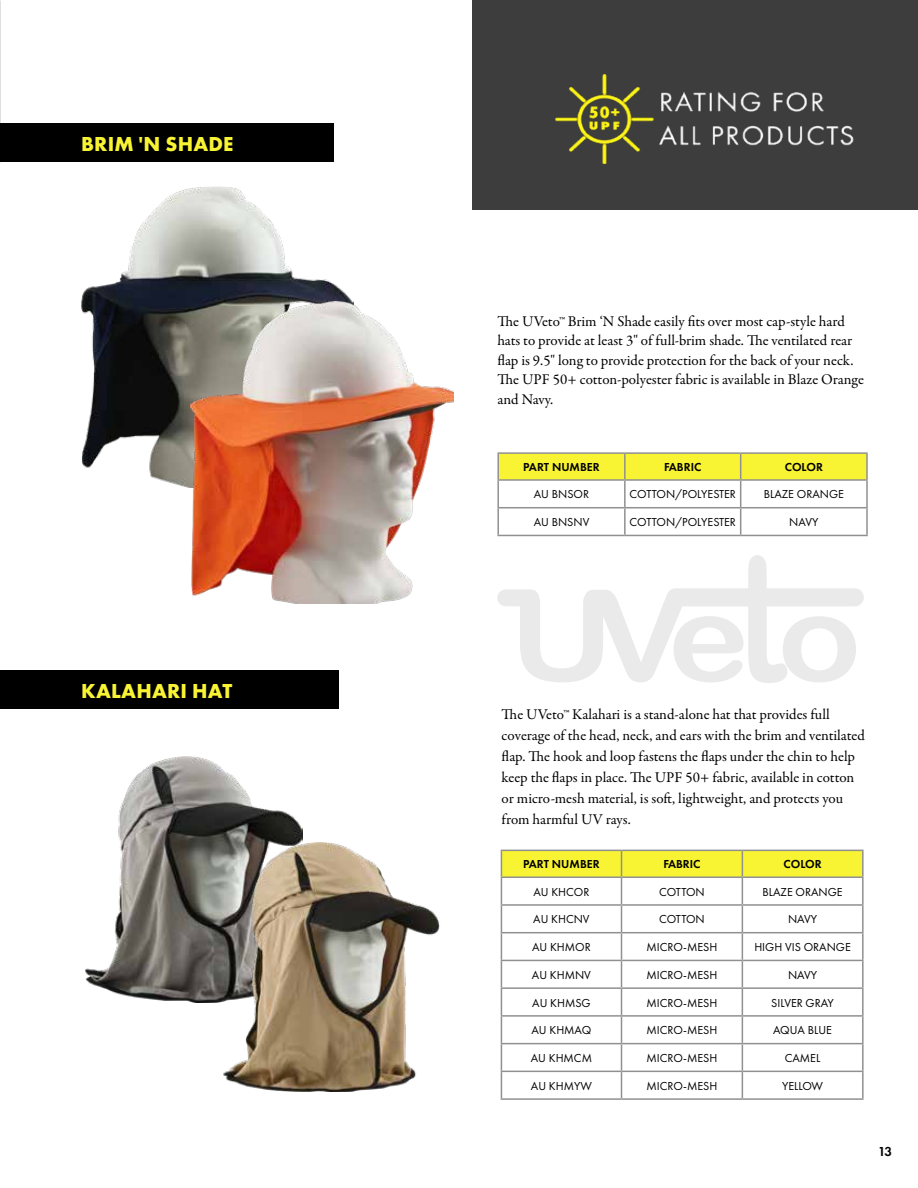
<style>
.page{position:relative;width:918px;height:1188px;background:#fff}
.page>*{position:absolute;margin:0;border:0;box-sizing:border-box;transform-origin:0 0}
.t1{font:700 21px "Futura PT";letter-spacing:.01em;color:#f9f433}
.t2{font:15px/21px "Garamond Premr Pro";color:#000}
.t3{font:600 13.5px "Futura PT";color:#000}
.t4{font:12px "Futura PT";color:#000}
.t5{font:600 12px "Futura PT";color:#000}
</style>
<div class="page">
<div style="left:472px;top:0;width:446px;height:210px;background:#3d3d3d"></div>
<img style="left:556px;top:75px;width:298px;height:89px">
<svg style="left:520px;top:555px;width:336px;height:128px"></svg>
<div style="left:506px;top:589px;width:25px;height:17px;background:#eaeaea"></div>
<div style="left:593px;top:590px;width:13px;height:15px;background:#eaeaea"></div>
<div style="left:675px;top:588px;width:180px;height:18px;background:#eaeaea"></div>
<hr style="left:0;top:0;width:1px;height:162px;background:#dfdfde">
<img style="left:82px;top:186px;width:271px;height:301px">
<img style="left:86px;top:756px;width:217px;height:246px">
<img style="left:205px;top:843px;width:235px;height:249px">
<img style="left:190px;top:302px;width:264px;height:301px">
<div style="left:0;top:124px;width:334px;height:38px;background:#000"></div>
<div style="left:0;top:671px;width:338px;height:38px;background:#000"></div>
<hr style="left:497px;top:452px;width:128px;height:2px;background:#909090">
<hr style="left:497px;top:454px;width:2px;height:25px;background:#909090">
<hr style="left:625px;top:452px;width:116px;height:2px;background:#909090">
<hr style="left:741px;top:452px;width:127px;height:2px;background:#909090">
<hr style="left:866px;top:454px;width:2px;height:25px;background:#909090">
<hr style="left:497px;top:479px;width:128px;height:2px;background:#909090">
<hr style="left:497px;top:481px;width:2px;height:26px;background:#909090">
<hr style="left:741px;top:479px;width:127px;height:2px;background:#909090">
<hr style="left:866px;top:481px;width:2px;height:26px;background:#909090">
<hr style="left:497px;top:507px;width:128px;height:1px;background:#909090">
<hr style="left:497px;top:508px;width:2px;height:27px;background:#909090">
<hr style="left:741px;top:507px;width:127px;height:1px;background:#909090">
<svg style="left:498px;top:453px;width:369px;height:82px"></svg>
<hr style="left:866px;top:508px;width:2px;height:27px;background:#909090">
<hr style="left:497px;top:535px;width:128px;height:1px;background:#909090">
<hr style="left:625px;top:535px;width:116px;height:1px;background:#909090">
<hr style="left:741px;top:535px;width:127px;height:1px;background:#909090">
<hr style="left:742px;top:850px;width:122px;height:1px;background:#909090">
<hr style="left:862px;top:851px;width:2px;height:25px;background:#909090">
<hr style="left:742px;top:876px;width:122px;height:2px;background:#909090">
<hr style="left:862px;top:878px;width:2px;height:26px;background:#909090">
<hr style="left:742px;top:904px;width:122px;height:2px;background:#909090">
<hr style="left:862px;top:906px;width:2px;height:26px;background:#909090">
<hr style="left:742px;top:932px;width:122px;height:1px;background:#909090">
<hr style="left:862px;top:933px;width:2px;height:27px;background:#909090">
<hr style="left:742px;top:960px;width:122px;height:1px;background:#909090">
<hr style="left:862px;top:961px;width:2px;height:26px;background:#909090">
<hr style="left:742px;top:987px;width:122px;height:2px;background:#909090">
<hr style="left:862px;top:989px;width:2px;height:26px;background:#909090">
<hr style="left:742px;top:1015px;width:122px;height:2px;background:#909090">
<hr style="left:862px;top:1017px;width:2px;height:26px;background:#909090">
<hr style="left:742px;top:1043px;width:122px;height:1px;background:#909090">
<hr style="left:862px;top:1044px;width:2px;height:27px;background:#909090">
<hr style="left:742px;top:1071px;width:122px;height:1px;background:#909090">
<svg style="left:501px;top:850px;width:362px;height:248px"></svg>
<hr style="left:862px;top:1072px;width:2px;height:26px;background:#909090">
<hr style="left:501px;top:1098px;width:121px;height:2px;background:#909090">
<hr style="left:622px;top:1098px;width:120px;height:2px;background:#909090">
<hr style="left:742px;top:1098px;width:122px;height:2px;background:#909090">
<h1 class="t1" style="left:81px;top:130px;width:154px">BRIM 'N SHADE</h1>
<h1 class="t1" style="left:81px;top:677px;width:153px">KALAHARI HAT</h1>
<p class="t2" style="left:497px;top:312px;width:368px;line-height:19.5px">The UVeto™ Brim ‘N Shade easily fits over most cap-style hard hats to provide at least 3" of full-brim shade. The ventilated rear flap is 9.5" long to provide protection for the back of your neck.<br>The UPF 50+ cotton-polyester fabric is available in Blaze Orange and Navy.</p>
<p class="t5" style="left:523px;top:460px;width:78px">PART NUMBER</p>
<p class="t5" style="left:664px;top:460px;width:39px">FABRIC</p>
<p class="t5" style="left:785px;top:460px;width:40px">COLOR</p>
<p class="t4" style="left:534px;top:487px;width:57px">AU BNSOR</p>
<p class="t4" style="left:630px;top:487px;width:108px">COTTON/POLYESTER</p>
<p class="t4" style="left:764px;top:487px;width:82px">BLAZE ORANGE</p>
<p class="t4" style="left:534px;top:515px;width:57px">AU BNSNV</p>
<p class="t4" style="left:630px;top:515px;width:108px">COTTON/POLYESTER</p>
<p class="t4" style="left:789px;top:515px;width:31px">NAVY</p>
<p class="t2" style="left:502px;top:704px;width:365px">The UVeto™ Kalahari is a stand-alone hat that provides full coverage of the head, neck, and ears with the brim and ventilated flap. The hook and loop fastens the flaps under the chin to help keep the flaps in place. The UPF 50+ fabric, available in cotton or micro-mesh material, is soft, lightweight, and protects you from harmful UV rays.</p>
<p class="t5" style="left:523px;top:857px;width:78px">PART NUMBER</p>
<p class="t5" style="left:663px;top:857px;width:39px">FABRIC</p>
<p class="t5" style="left:783px;top:857px;width:40px">COLOR</p>
<p class="t4" style="left:533px;top:885px;width:58px">AU KHCOR</p>
<p class="t4" style="left:659px;top:885px;width:47px">COTTON</p>
<p class="t4" style="left:762px;top:885px;width:82px">BLAZE ORANGE</p>
<p class="t4" style="left:533px;top:912px;width:58px">AU KHCNV</p>
<p class="t4" style="left:659px;top:912px;width:47px">COTTON</p>
<p class="t4" style="left:788px;top:912px;width:31px">NAVY</p>
<p class="t4" style="left:532px;top:940px;width:60px">AU KHMOR</p>
<p class="t4" style="left:647px;top:940px;width:72px">MICRO-MESH</p>
<p class="t4" style="left:754px;top:940px;width:98px">HIGH VIS ORANGE</p>
<p class="t4" style="left:532px;top:968px;width:60px">AU KHMNV</p>
<p class="t4" style="left:647px;top:968px;width:72px">MICRO-MESH</p>
<p class="t4" style="left:788px;top:968px;width:31px">NAVY</p>
<p class="t4" style="left:532px;top:995px;width:60px">AU KHMSG</p>
<p class="t4" style="left:647px;top:995px;width:72px">MICRO-MESH</p>
<p class="t4" style="left:771px;top:995px;width:64px">SILVER GRAY</p>
<p class="t4" style="left:532px;top:1023px;width:61px">AU KHMAQ</p>
<p class="t4" style="left:647px;top:1023px;width:72px">MICRO-MESH</p>
<p class="t4" style="left:773px;top:1023px;width:60px">AQUA BLUE</p>
<p class="t4" style="left:531px;top:1051px;width:63px">AU KHMCM</p>
<p class="t4" style="left:647px;top:1051px;width:72px">MICRO-MESH</p>
<p class="t4" style="left:785px;top:1051px;width:37px">CAMEL</p>
<p class="t4" style="left:531px;top:1079px;width:62px">AU KHMYW</p>
<p class="t4" style="left:647px;top:1079px;width:72px">MICRO-MESH</p>
<p class="t4" style="left:782px;top:1079px;width:43px">YELLOW</p>
<p class="t3" style="left:878px;top:1143px;width:15px">13</p>
</div>
